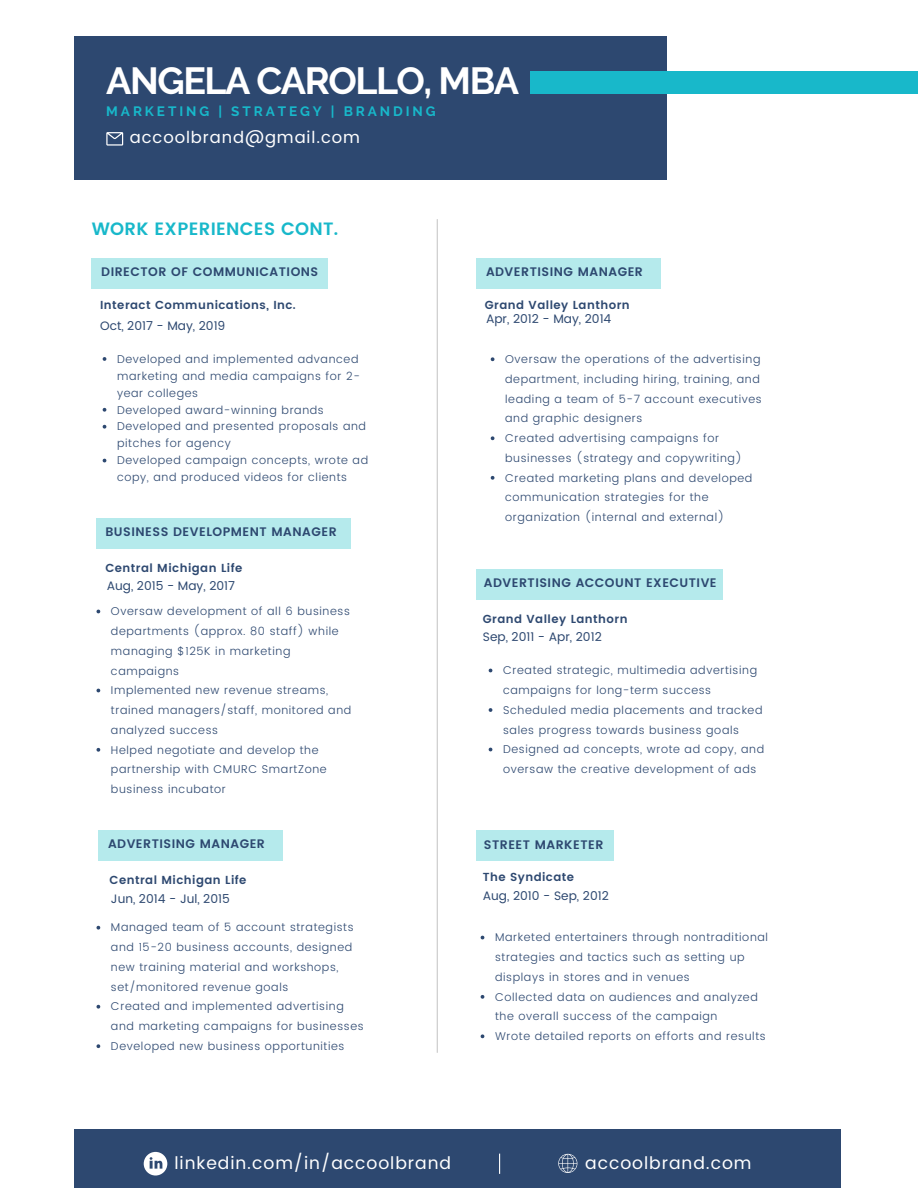
<style>
.page{position:relative;width:918px;height:1188px;background:#fff}
.page>*{position:absolute;margin:0;border:0;box-sizing:border-box;transform-origin:0 0}
.t1{font:700 37.65px "Raleway";letter-spacing:-.04em;color:#fff}
.t2{font:600 17.85px "Poppins";letter-spacing:.02em;color:#18b8ca}
.t3{font:17.25px "Poppins";letter-spacing:.055em;color:#fff}
.t4{font:16.5px "Poppins";letter-spacing:.055em;color:#fff}
.t5{font:700 13.5px "Raleway";letter-spacing:.215em;color:#18b8ca}
.t6{font:600 12.3px "Poppins";letter-spacing:.04em;color:#2d4870}
.t7{font:12.15px "Poppins";color:#2d4870}
.t8{font:600 11.7px "Poppins";letter-spacing:.04em;color:#2d4870}
.t9{font:300 11.25px/19.8px "Poppins";letter-spacing:.055em;color:#2d4870}
</style>
<div class="page">
<div style="left:74px;top:36px;width:593px;height:144px;background:#2d4870"></div>
<div style="left:530px;top:71px;width:388px;height:22px;background:#18b8ca"></div>
<svg style="left:106px;top:132px;width:17px;height:14px"></svg>
<hr style="left:437px;top:219px;width:1px;height:834px;background:#c9c9c9">
<div style="left:476px;top:258px;width:184px;height:30px;background:#b5eaec"></div>
<div style="left:476px;top:569px;width:246px;height:30px;background:#b5eaec"></div>
<div style="left:476px;top:830px;width:137px;height:31px;background:#b5eaec"></div>
<svg style="left:481px;top:995px;width:3px;height:4px"></svg>
<svg style="left:481px;top:1034px;width:3px;height:4px"></svg>
<svg style="left:491px;top:357px;width:3px;height:4px"></svg>
<svg style="left:491px;top:436px;width:3px;height:4px"></svg>
<svg style="left:491px;top:476px;width:3px;height:4px"></svg>
<svg style="left:489px;top:708px;width:3px;height:4px"></svg>
<div style="left:97px;top:518px;width:254px;height:30px;background:#b5eaec"></div>
<div style="left:98px;top:830px;width:184px;height:30px;background:#b5eaec"></div>
<svg style="left:97px;top:748px;width:3px;height:4px"></svg>
<svg style="left:97px;top:926px;width:3px;height:4px"></svg>
<svg style="left:97px;top:1005px;width:3px;height:4px"></svg>
<svg style="left:97px;top:1044px;width:3px;height:4px"></svg>
<div style="left:92px;top:258px;width:236px;height:30px;background:#b5eaec"></div>
<svg style="left:103px;top:357px;width:3px;height:4px"></svg>
<svg style="left:103px;top:408px;width:3px;height:4px"></svg>
<svg style="left:103px;top:425px;width:3px;height:4px"></svg>
<div style="left:74px;top:1130px;width:766px;height:58px;background:#2d4870"></div>
<svg style="left:558px;top:1154px;width:19px;height:19px"></svg>
<svg style="left:499px;top:1154px;width:1px;height:20px"></svg>
<svg style="left:144px;top:1152px;width:23px;height:24px"></svg>
<h1 class="t1" style="left:106px;top:59px;width:414px">ANGELA CAROLLO, MBA</h1>
<p class="t5" style="left:106px;top:104px;width:331px">MARKETING | STRATEGY | BRANDING</p>
<h3 class="t4" style="left:130px;top:128px;width:232px">accoolbrand@gmail.com</h3>
<h2 class="t2" style="left:92px;top:219px;width:248px">WORK EXPERIENCES CONT.</h2>
<p class="t6" style="left:101px;top:265px;width:219px">DIRECTOR OF COMMUNICATIONS</p>
<p class="t8" style="left:100px;top:298px;width:197px">Interact Communications, Inc.</p>
<p class="t7" style="left:100px;top:319px;width:127px">Oct, 2017 - May, 2019</p>
<p class="t9" style="left:117px;top:350px;width:253px;line-height:17px">Developed and implemented advanced marketing and media campaigns for 2- year colleges<br>Developed award-winning brands<br>Developed and presented proposals and pitches for agency<br>Developed campaign concepts, wrote ad copy, and produced videos for clients</p>
<p class="t6" style="left:105px;top:525px;width:233px">BUSINESS DEVELOPMENT MANAGER</p>
<p class="t8" style="left:105px;top:561px;width:138px">Central Michigan Life</p>
<p class="t9" style="left:111px;top:601px;width:242px">Oversaw development of all 6 business departments (approx. 80 staff) while managing $125K in marketing campaigns<br>Implemented new revenue streams, trained managers/staff, monitored and analyzed success<br>Helped negotiate and develop the partnership with CMURC SmartZone business incubator</p>
<p class="t7" style="left:107px;top:579px;width:130px">Aug, 2015 - May, 2017</p>
<p class="t6" style="left:108px;top:837px;width:158px">ADVERTISING MANAGER</p>
<p class="t8" style="left:110px;top:873px;width:138px">Central Michigan Life</p>
<p class="t9" style="left:111px;top:918px;width:254px">Managed team of 5 account strategists and 15-20 business accounts, designed new training material and workshops, set/monitored revenue goals<br>Created and implemented advertising and marketing campaigns for businesses Developed new business opportunities</p>
<p class="t7" style="left:111px;top:892px;width:120px">Jun, 2014 - Jul, 2015</p>
<p class="t6" style="left:486px;top:265px;width:158px">ADVERTISING MANAGER</p>
<p class="t8" style="left:485px;top:298px;width:146px">Grand Valley Lanthorn</p>
<p class="t7" style="left:486px;top:312px;width:127px">Apr, 2012 - May, 2014</p>
<p class="t9" style="left:505px;top:349px;width:258px">Oversaw the operations of the advertising department, including hiring, training, and leading a team of 5-7 account executives and graphic designers<br>Created advertising campaigns for businesses (strategy and copywriting)<br>Created marketing plans and developed communication strategies for the organization (internal and external)</p>
<p class="t6" style="left:484px;top:576px;width:234px">ADVERTISING ACCOUNT EXECUTIVE</p>
<p class="t8" style="left:483px;top:612px;width:146px">Grand Valley Lanthorn</p>
<p class="t7" style="left:483px;top:630px;width:120px">Sep, 2011 - Apr, 2012</p>
<p class="t9" style="left:503px;top:660px;width:263px">Created strategic, multimedia advertising campaigns for long-term success Scheduled media placements and tracked sales progress towards business goals Designed ad concepts, wrote ad copy, and oversaw the creative development of ads</p>
<p class="t6" style="left:484px;top:837px;width:121px">STREET MARKETER</p>
<p class="t8" style="left:483px;top:870px;width:93px">The Syndicate</p>
<p class="t7" style="left:483px;top:889px;width:127px">Aug, 2010 - Sep, 2012</p>
<p class="t9" style="left:495px;top:928px;width:274px">Marketed entertainers through nontraditional strategies and tactics such as setting up displays in stores and in venues<br>Collected data on audiences and analyzed the overall success of the campaign<br>Wrote detailed reports on efforts and results</p>
<h3 class="t3" style="left:175px;top:1153px;width:278px">linkedin.com/in/accoolbrand</h3>
<h3 class="t3" style="left:585px;top:1153px;width:168px">accoolbrand.com</h3>
</div>
